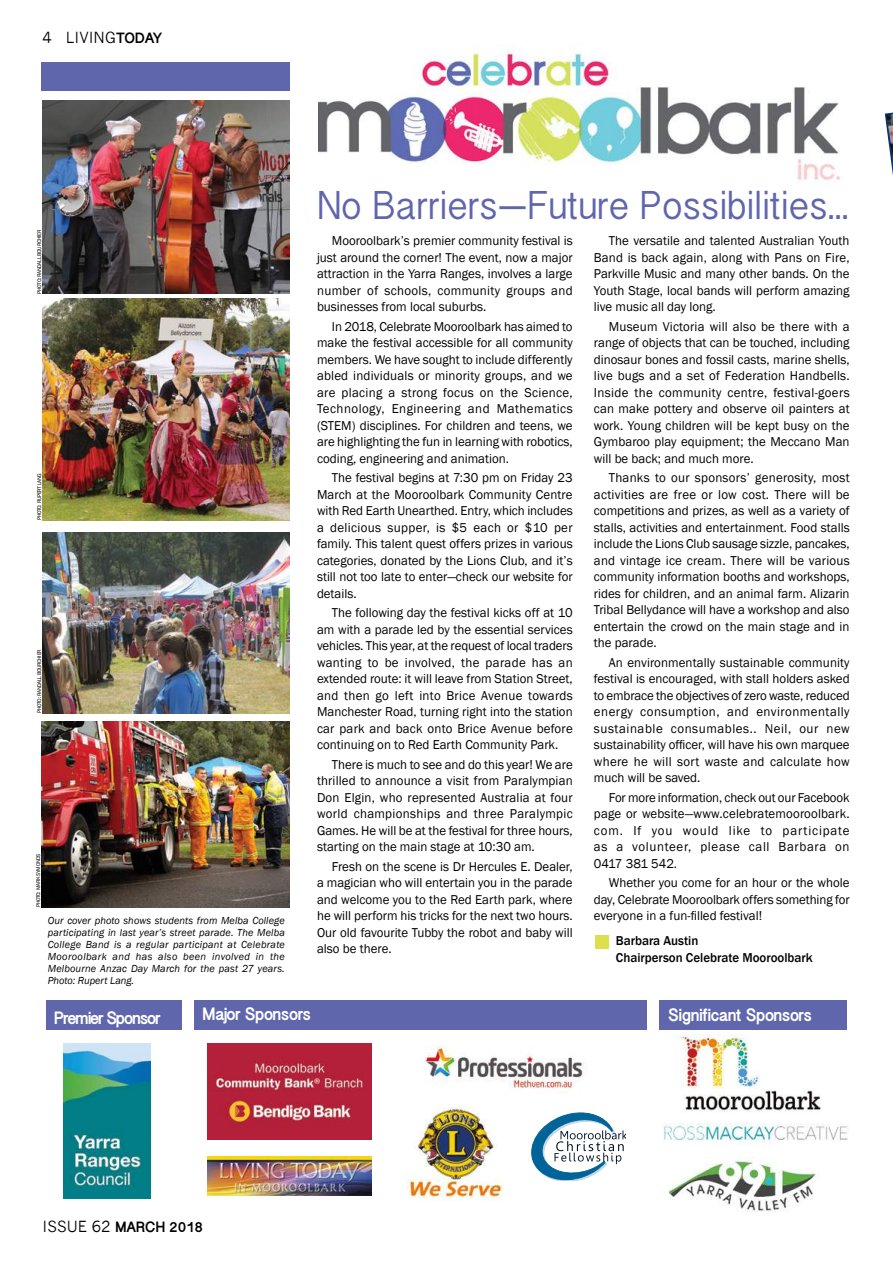
<style>
.page{position:relative;width:893px;height:1263px;background:#fff}
.page>*{position:absolute;margin:0;border:0;box-sizing:border-box;transform-origin:0 0}
.t1{font:40.5px "Myanmar Sangam MN";letter-spacing:-.01em;color:#6066ac;scale:.94 1}
.t2{font:700 18px "Myanmar Sangam MN";letter-spacing:-.03em;color:#fff}
.t3{font:700 18px "Myanmar Sangam MN";letter-spacing:-.07em;color:#fff}
.t4{font:700 15px "Myanmar Sangam MN";color:#000}
.t5{font:15px "News Gothic";color:#000}
.t6{font:13.2px/16.5px "Franklin Gothic";color:#000;text-align:justify}
.t7{font:500 13.2px/16.5px "Franklin Gothic";color:#000}
.t8{font:italic 10.5px/12px "Franklin Gothic";letter-spacing:.015em;color:#000;text-align:justify}
.t9{font:5.55px "Franklin Gothic";letter-spacing:-.05em;color:#000}
.s1{font-family:"Myanmar Sangam MN";font-weight:700}
.s2{font-family:"News Gothic";font-weight:400}
</style>
<div class="page">
<svg style="left:884px;top:112px;width:9px;height:63px"></svg>
<img style="left:318px;top:47px;width:522px;height:136px">
<div style="left:46px;top:1000px;width:136px;height:29px;background:#6066ac"></div>
<div style="left:195px;top:1000px;width:452px;height:29px;background:#6066ac"></div>
<div style="left:41px;top:62px;width:249px;height:28px;background:#6066ac"></div>
<div style="left:659px;top:1000px;width:187px;height:29px;background:#6066ac"></div>
<div style="left:595px;top:935px;width:14px;height:14px;background:#dddf4d"></div>
<img style="left:407px;top:1107px;width:95px;height:93px">
<img style="left:208px;top:1156px;width:164px;height:39px">
<img style="left:663px;top:1123px;width:185px;height:24px">
<img style="left:424px;top:1046px;width:160px;height:48px">
<img style="left:670px;top:1158px;width:146px;height:54px">
<img style="left:64px;top:1043px;width:86px;height:155px">
<img style="left:208px;top:1043px;width:164px;height:97px">
<svg style="left:531px;top:1112px;width:95px;height:68px"></svg>
<img style="left:43px;top:100px;width:246px;height:193px">
<img style="left:43px;top:298px;width:247px;height:222px">
<img style="left:43px;top:532px;width:247px;height:181px">
<img style="left:41px;top:722px;width:249px;height:185px">
<img style="left:679px;top:1035px;width:142px;height:77px">
<p class="t5" style="left:43px;top:28px;width:121px">4 LIVING<span class="s1">TODAY</span></p>
<p class="t9" style="left:36px;top:294px;width:65px;rotate:-90deg">PHOTO: RANDALL BOURCHIER</p>
<p class="t9" style="left:36px;top:520px;width:49px;rotate:-90deg">PHOTO: RUPERT LANG</p>
<p class="t9" style="left:36px;top:713px;width:65px;rotate:-90deg">PHOTO: RANDALL BOURCHIER</p>
<p class="t9" style="left:35px;top:907px;width:55px;rotate:-90deg">PHOTO: MARK SYMONDS</p>
<p class="t8" style="left:48px;top:914px;width:239px">Our cover photo shows students from Melba College participating in last year’s street parade. The Melba College Band is a regular participant at Celebrate Mooroolbark and has also been involved in the Melbourne Anzac Day March for the past 27 years.<br>Photo: Rupert Lang.</p>
<h1 class="t1" style="left:317px;top:182px;width:567px">No Barriers—Future Possibilities...</h1>
<p class="t6" style="left:317px;top:233px;width:257px;text-indent:15px">Mooroolbark’s premier community festival is just around the corner! The event, now a major attraction in the Yarra Ranges, involves a large number of schools, community groups and businesses from local suburbs.</p>
<p class="t6" style="left:317px;top:318px;width:257px;text-indent:15px">In 2018, Celebrate Mooroolbark has aimed to make the festival accessible for all community members. We have sought to include differently abled individuals or minority groups, and we are placing a strong focus on the Science, Technology, Engineering and Mathematics (STEM) disciplines. For children and teens, we are highlighting the fun in learning with robotics, coding, engineering and animation.</p>
<p class="t6" style="left:317px;top:470px;width:257px;text-indent:15px">The festival begins at 7:30 pm on Friday 23<br>March at the Mooroolbark Community Centre with Red Earth Unearthed. Entry, which includes a delicious supper, is $5 each or $10 per family. This talent quest offers prizes in various categories, donated by the Lions Club, and it’s still not too late to enter—check our website for details.</p>
<p class="t6" style="left:317px;top:605px;width:257px;text-indent:15px">The following day the festival kicks off at 10 am with a parade led by the essential services vehicles. This year, at the request of local traders wanting to be involved, the parade has an extended route: it will leave from Station Street, and then go left into Brice Avenue towards Manchester Road, turning right into the station car park and back onto Brice Avenue before continuing on to Red Earth Community Park.</p>
<p class="t6" style="left:317px;top:756px;width:257px;text-indent:15px">There is much to see and do this year! We are thrilled to announce a visit from Paralympian Don Elgin, who represented Australia at four world championships and three Paralympic Games. He will be at the festival for three hours, starting on the main stage at 10:30 am.</p>
<p class="t6" style="left:317px;top:858px;width:257px;text-indent:15px">Fresh on the scene is Dr Hercules E. Dealer, a magician who will entertain you in the parade and welcome you to the Red Earth park, where he will perform his tricks for the next two hours.<br>Our old favourite Tubby the robot and baby will also be there.</p>
<p class="t6" style="left:594px;top:233px;width:257px;text-indent:15px">The versatile and talented Australian Youth Band is back again, along with Pans on Fire, Parkville Music and many other bands. On the Youth Stage, local bands will perform amazing live music all day long.</p>
<p class="t6" style="left:594px;top:318px;width:257px;text-indent:15px">Museum Victoria will also be there with a range of objects that can be touched, including dinosaur bones and fossil casts, marine shells, live bugs and a set of Federation Handbells.<br>Inside the community centre, festival-goers can make pottery and observe oil painters at work. Young children will be kept busy on the Gymbaroo play equipment; the Meccano Man will be back; and much more.</p>
<p class="t6" style="left:594px;top:470px;width:257px;text-indent:15px">Thanks to our sponsors’ generosity, most activities are free or low cost. There will be competitions and prizes, as well as a variety of stalls, activities and entertainment. Food stalls include the Lions Club sausage sizzle, pancakes, and vintage ice cream. There will be various community information booths and workshops, rides for children, and an animal farm. Alizarin Tribal Bellydance will have a workshop and also entertain the crowd on the main stage and in the parade.</p>
<p class="t6" style="left:594px;top:654px;width:257px;text-indent:15px">An environmentally sustainable community festival is encouraged, with stall holders asked to embrace the objectives of zero waste, reduced energy consumption, and environmentally sustainable consumables.. Neil, our new sustainability officer, will have his own marquee where he will sort waste and calculate how much will be saved.</p>
<p class="t6" style="left:594px;top:789px;width:257px;text-indent:15px">For more information, check out our Facebook page or website—www.celebratemooroolbark. com. If you would like to participate as a volunteer, please call Barbara on 0417 381 542.</p>
<p class="t6" style="left:594px;top:875px;width:257px;text-indent:15px">Whether you come for an hour or the whole day, Celebrate Mooroolbark offers something for everyone in a fun-filled festival!</p>
<p class="t7" style="left:616px;top:933px;width:198px">Barbara Austin<br>Chairperson Celebrate Mooroolbark</p>
<h2 class="t3" style="left:54px;top:1007px;width:108px">Premier Sponsor</h2>
<h2 class="t2" style="left:203px;top:1004px;width:110px">Major Sponsors</h2>
<h2 class="t2" style="left:668px;top:1004px;width:145px">Significant Sponsors</h2>
<p class="t4" style="left:43px;top:1218px;width:162px"><span class="s2">ISSUE 62</span> MARCH 2018</p>
</div>
